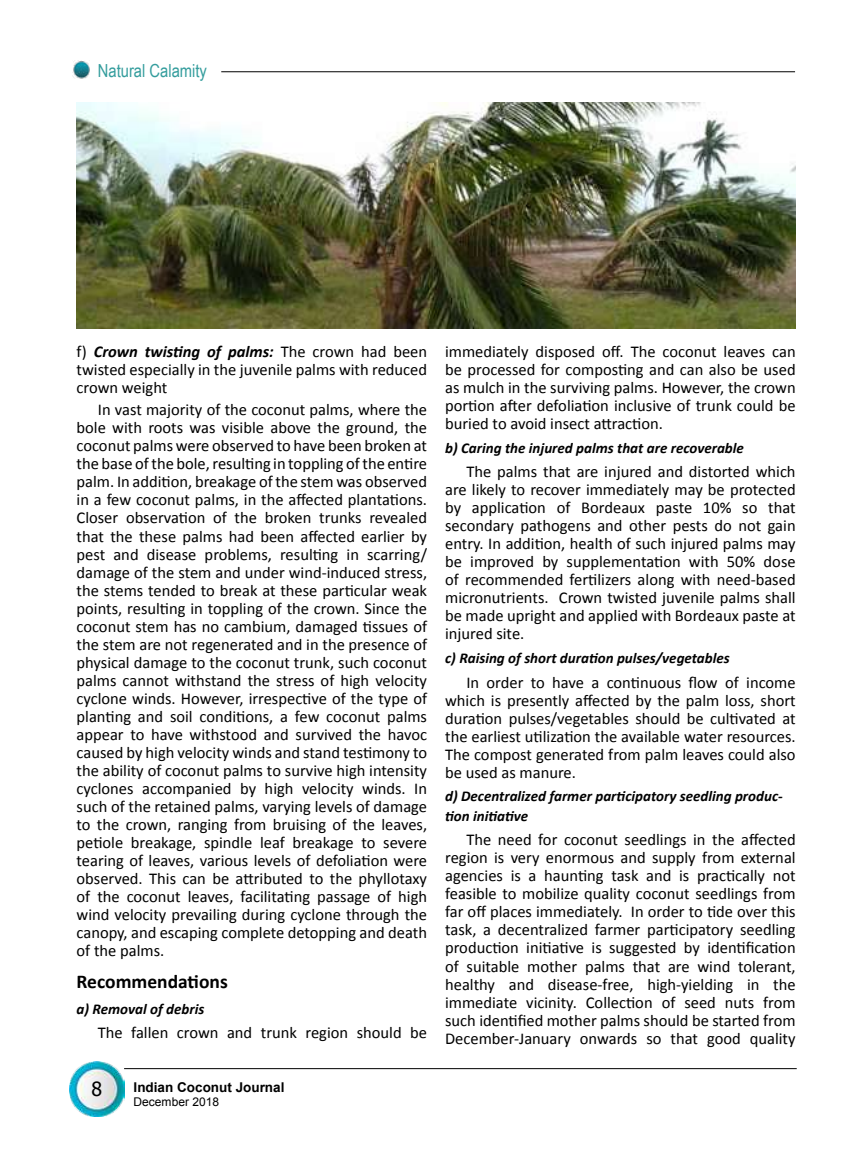
<style>
.page{position:relative;width:851px;height:1149px;background:#fff}
.page>*{position:absolute;margin:0;border:0;box-sizing:border-box;transform-origin:0 0}
.t1{font:700 19.5px "Calibri";color:#000}
.t2{font:19.5px "Tahoma";color:#000}
.t3{font:18px "Arial Narrow";color:#349d9d}
.t4{font:16.5px/18px "Calibri";color:#000;text-align:justify}
.t5{font:italic 700 15px/19.5px "Calibri";color:#000}
.t6{font:700 13.5px "Arial";color:#000}
.t7{font:12px "Arial";color:#000}
.s1{font-weight:700;font-style:italic}
</style>
<div class="page">
<img style="left:69px;top:1061px;width:55px;height:54px">
<img style="left:72px;top:61px;width:18px;height:18px">
<hr style="left:124px;top:1067px;width:672px;height:1px;background:#000">
<hr style="left:221px;top:71px;width:574px;height:1px;background:#000">
<img style="left:77px;top:102px;width:718px;height:226px">
<p class="t3" style="left:98px;top:57px;width:111px">Natural Calamity</p>
<p class="t4" style="left:77px;top:342px;width:352px">f) <span class="s1">Crown twisting of palms:</span> The crown had been twisted especially in the juvenile palms with reduced crown weight</p>
<p class="t4" style="left:77px;top:400px;width:352px;text-indent:21px">In vast majority of the coconut palms, where the bole with roots was visible above the ground, the coconut palms were observed to have been broken at the base of the bole, resulting in toppling of the entire palm. In addition, breakage of the stem was observed in a few coconut palms, in the affected plantations.<br>Closer observation of the broken trunks revealed that the these palms had been affected earlier by pest and disease problems, resulting in scarring/ damage of the stem and under wind-induced stress, the stems tended to break at these particular weak points, resulting in toppling of the crown. Since the coconut stem has no cambium, damaged tissues of the stem are not regenerated and in the presence of physical damage to the coconut trunk, such coconut palms cannot withstand the stress of high velocity cyclone winds. However, irrespective of the type of planting and soil conditions, a few coconut palms appear to have withstood and survived the havoc caused by high velocity winds and stand testimony to the ability of coconut palms to survive high intensity cyclones accompanied by high velocity winds. In such of the retained palms, varying levels of damage to the crown, ranging from bruising of the leaves, petiole breakage, spindle leaf breakage to severe tearing of leaves, various levels of defoliation were observed. This can be attributed to the phyllotaxy of the coconut leaves, facilitating passage of high wind velocity prevailing during cyclone through the canopy, and escaping complete detopping and death of the palms.</p>
<p class="t1" style="left:77px;top:967px;width:153px">Recommendations</p>
<p class="t5" style="left:77px;top:998px;width:129px">a) Removal of debris</p>
<p class="t4" style="left:98px;top:1023px;width:331px">The fallen crown and trunk region should be</p>
<p class="t2" style="left:91px;top:1075px;width:12px">8</p>
<p class="t6" style="left:134px;top:1078px;width:152px">Indian Coconut Journal</p>
<p class="t7" style="left:134px;top:1093px;width:87px">December 2018</p>
<p class="t4" style="left:445px;top:342px;width:352px">immediately disposed off. The coconut leaves can be processed for composting and can also be used as mulch in the surviving palms. However, the crown portion after defoliation inclusive of trunk could be buried to avoid insect attraction.</p>
<p class="t5" style="left:445px;top:437px;width:300px">b) Caring the injured palms that are recoverable</p>
<p class="t4" style="left:445px;top:462px;width:352px;text-indent:21px">The palms that are injured and distorted which are likely to recover immediately may be protected by application of Bordeaux paste 10% so that secondary pathogens and other pests do not gain entry. In addition, health of such injured palms may be improved by supplementation with 50% dose of recommended fertilizers along with need-based micronutrients. Crown twisted juvenile palms shall be made upright and applied with Bordeaux paste at injured site.</p>
<p class="t5" style="left:445px;top:647px;width:286px">c) Raising of short duration pulses/vegetables</p>
<p class="t4" style="left:445px;top:672px;width:352px;text-indent:21px">In order to have a continuous flow of income which is presently affected by the palm loss, short duration pulses/vegetables should be cultivated at the earliest utilization the available water resources.<br>The compost generated from palm leaves could also be used as manure.</p>
<p class="t5" style="left:445px;top:786px;width:339px">d) Decentralized farmer participatory seedling produc&shy;tion initiative</p>
<p class="t4" style="left:445px;top:830px;width:352px;text-indent:21px">The need for coconut seedlings in the affected region is very enormous and supply from external agencies is a haunting task and is practically not feasible to mobilize quality coconut seedlings from far off places immediately. In order to tide over this task, a decentralized farmer participatory seedling production initiative is suggested by identification of suitable mother palms that are wind tolerant, healthy and disease-free, high-yielding in the immediate vicinity. Collection of seed nuts from such identified mother palms should be started from December-January onwards so that good quality</p>
</div>
